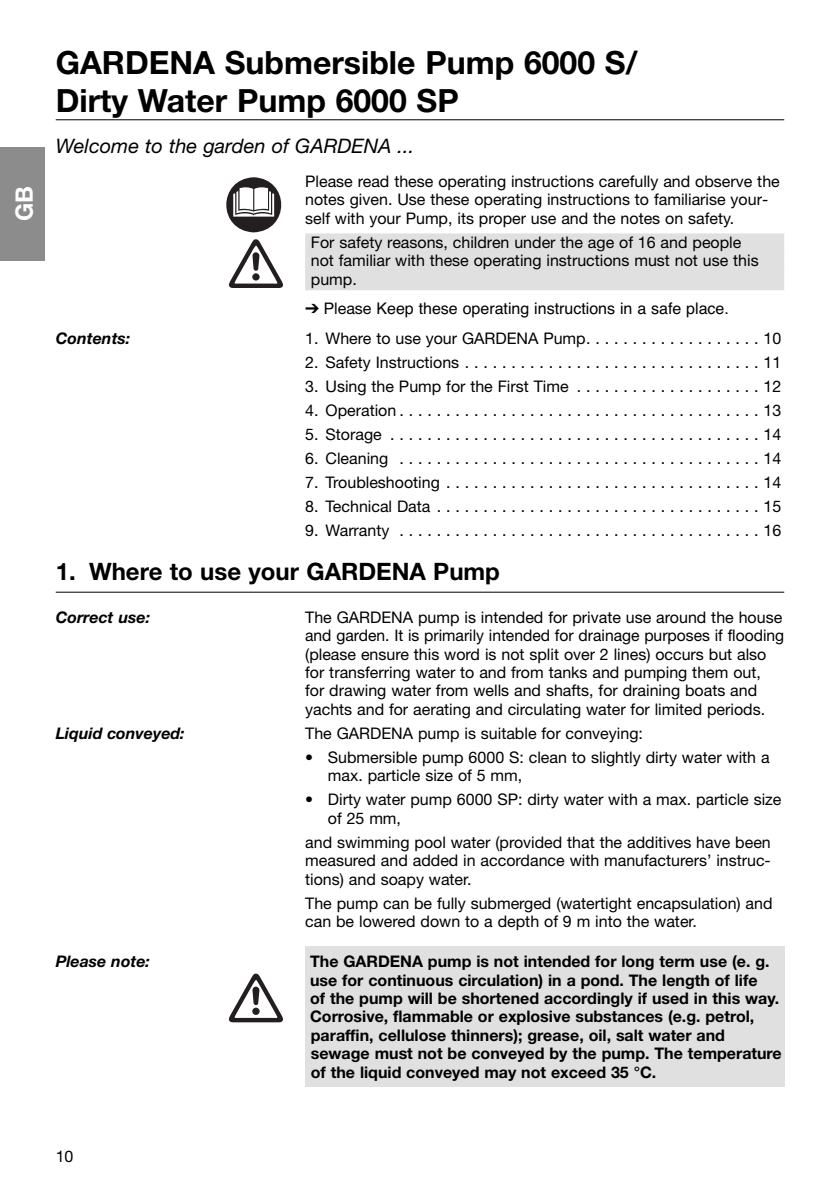
<style>
.page{position:relative;width:840px;height:1190px;background:#fff}
.page>*{position:absolute;margin:0;border:0;box-sizing:border-box;transform-origin:0 0}
.t1{font:700 32px/38.4px "Helvetica Neue";color:#000}
.t2{font:700 24px "Helvetica Neue";color:#000}
.t3{font:700 24px "Helvetica Neue";color:#fff}
.t4{font:italic 20px "Helvetica Neue";color:#000}
.t5{font:16px/18.4px "Helvetica Neue";color:#000}
.t6{font:700 16px/18.4px "Helvetica Neue";color:#000}
.t7{font:16px "Helvetica";color:#000}
.t8{font:italic 700 16px "Helvetica Neue";color:#000}
.s1{font-family:"Helvetica Neue"}
</style>
<div class="page">
<div style="left:305px;top:946px;width:479px;height:140px;background:#e0e0e0"></div>
<div style="left:305px;top:233px;width:479px;height:20px;background:#e0e0e0"></div>
<div style="left:305px;top:252px;width:479px;height:20px;background:#e0e0e0"></div>
<div style="left:305px;top:270px;width:479px;height:20px;background:#e0e0e0"></div>
<hr style="left:56px;top:592px;width:728px;height:1px;background:#000">
<div style="left:0;top:147px;width:44px;height:114px;background:#8c8c8c"></div>
<hr style="left:56px;top:119px;width:728px;height:1px;background:#000">
<svg style="left:228px;top:239px;width:55px;height:49px"></svg>
<svg style="left:228px;top:974px;width:55px;height:48px"></svg>
<svg style="left:226px;top:177px;width:56px;height:55px"></svg>
<h2 class="t3" style="left:16px;top:221px;width:37px;rotate:-90deg">GB</h2>
<h1 class="t1" style="left:56px;top:46px;width:583px">GARDENA Submersible Pump 6000 S/<br>Dirty Water Pump 6000 SP</h1>
<p class="t4" style="left:56px;top:139px;width:360px">Welcome to the garden of GARDENA ...</p>
<p class="t5" style="left:305px;top:174px;width:476px">Please read these operating instructions carefully and observe the notes given. Use these operating instructions to familiarise your&shy;self with your Pump, its proper use and the notes on safety.</p>
<p class="t5" style="left:311px;top:234px;width:449px">For safety reasons, children under the age of 16 and people not familiar with these operating instructions must not use this pump.</p>
<p class="t7" style="left:305px;top:303px;width:425px">➔ <span class="s1">Please</span> Keep these operating instructions in a safe place.</p>
<p class="t8" style="left:56px;top:333px;width:76px">Contents:</p>
<p class="t5" style="left:305px;top:331px;width:478px">1. Where to use your GARDENA Pump. . . . . . . . . . . . . . . . . . . 10</p>
<p class="t5" style="left:305px;top:355px;width:478px">2. Safety Instructions . . . . . . . . . . . . . . . . . . . . . . . . . . . . . . . . 11</p>
<p class="t5" style="left:305px;top:379px;width:478px">3. Using the Pump for the First Time . . . . . . . . . . . . . . . . . . . . 12</p>
<p class="t5" style="left:305px;top:403px;width:478px">4. Operation . . . . . . . . . . . . . . . . . . . . . . . . . . . . . . . . . . . . . . . 13</p>
<p class="t5" style="left:305px;top:427px;width:478px">5. Storage . . . . . . . . . . . . . . . . . . . . . . . . . . . . . . . . . . . . . . . . 14</p>
<p class="t5" style="left:305px;top:451px;width:478px">6. Cleaning . . . . . . . . . . . . . . . . . . . . . . . . . . . . . . . . . . . . . . . 14</p>
<p class="t5" style="left:305px;top:475px;width:478px">7. Troubleshooting . . . . . . . . . . . . . . . . . . . . . . . . . . . . . . . . . . 14</p>
<p class="t5" style="left:305px;top:499px;width:478px">8. Technical Data . . . . . . . . . . . . . . . . . . . . . . . . . . . . . . . . . . . 15</p>
<p class="t5" style="left:305px;top:523px;width:478px">9. Warranty . . . . . . . . . . . . . . . . . . . . . . . . . . . . . . . . . . . . . . . 16</p>
<h2 class="t2" style="left:56px;top:563px;width:446px">1. Where to use your GARDENA Pump</h2>
<p class="t8" style="left:56px;top:611px;width:96px">Correct use:</p>
<p class="t5" style="left:305px;top:609px;width:481px">The GARDENA pump is intended for private use around the house and garden. It is primarily intended for drainage purposes if flooding (please ensure this word is not split over 2 lines) occurs but also for transferring water to and from tanks and pumping them out,<br>for drawing water from wells and shafts, for draining boats and yachts and for aerating and circulating water for limited periods.</p>
<p class="t8" style="left:56px;top:727px;width:131px">Liquid conveyed:</p>
<p class="t5" style="left:305px;top:725px;width:339px">The GARDENA pump is suitable for conveying:</p>
<p class="t5" style="left:328px;top:750px;width:443px;text-indent:-23px">• Submersible pump 6000 S: clean to slightly dirty water with a max. particle size of 5 mm,</p>
<p class="t5" style="left:328px;top:792px;width:455px;text-indent:-23px">• Dirty water pump 6000 SP: dirty water with a max. particle size of 25 mm,</p>
<p class="t5" style="left:305px;top:834px;width:467px;text-align:justify">and swimming pool water (provided that the additives have been measured and added in accordance with manufacturers’ instruc&shy;tions) and soapy water.</p>
<p class="t5" style="left:305px;top:895px;width:469px">The pump can be fully submerged (watertight encapsulation) and can be lowered down to a depth of 9 m into the water.</p>
<p class="t8" style="left:56px;top:956px;width:96px">Please note:</p>
<p class="t6" style="left:310px;top:954px;width:473px">The GARDENA pump is not intended for long term use (e. g. use for continuous circulation) in a pond. The length of life<br>of the pump will be shortened accordingly if used in this way.<br>Corrosive, flammable or explosive substances (e.g. petrol, paraffin, cellulose thinners); grease, oil, salt water and sewage must not be conveyed by the pump. The temperature of the liquid conveyed may not exceed 35 °C.</p>
<p class="t5" style="left:56px;top:1149px;width:19px">10</p>
</div>
